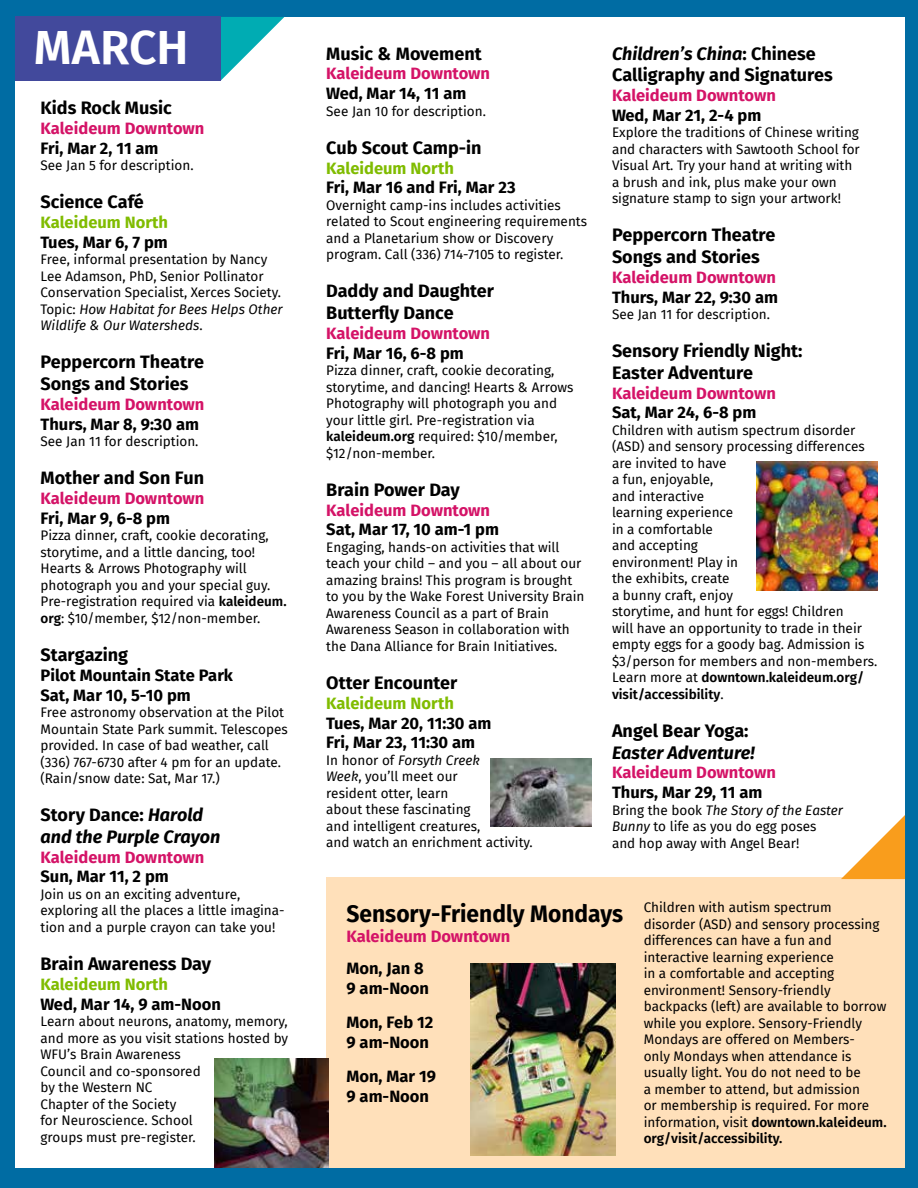
<style>
.page{position:relative;width:918px;height:1188px;background:#006ca3}
.page>*{position:absolute;margin:0;border:0;box-sizing:border-box;transform-origin:0 0}
.t1{font:600 48px "Fira Sans";color:#fff}
.t2{font:700 24px "Fira Sans";color:#000;scale:.95 1}
.t3{font:700 18px/21.6px "Fira Sans";color:#000}
.t4{font:italic 700 18px/21.6px "Fira Sans";color:#000}
.t5{font:700 16.5px/19.8px "Fira Sans";color:#000}
.t6{font:700 16.5px "Fira Sans";color:#d41367}
.t7{font:700 16.5px "Fira Sans";color:#80bc00}
.t8{font:13.5px/16.5px "Fira Sans";color:#000}
.s1{font-style:italic}
.s2{font-weight:600}
.s3{font-style:normal}
</style>
<div class="page">
<div style="left:15px;top:17px;width:890px;height:1151px;background:#fff"></div>
<svg style="left:220px;top:17px;width:64px;height:64px"></svg>
<div style="left:326px;top:878px;width:579px;height:290px;background:#ffe0ba"></div>
<img style="left:470px;top:964px;width:146px;height:192px">
<div style="left:15px;top:17px;width:205px;height:64px;background:#42499c"></div>
<svg style="left:841px;top:815px;width:64px;height:64px"></svg>
<img style="left:490px;top:759px;width:102px;height:67px">
<img style="left:215px;top:1059px;width:114px;height:109px">
<img style="left:757px;top:461px;width:121px;height:130px">
<h1 class="t1" style="left:34px;top:7px;width:156px">MARCH</h1>
<h3 class="t3" style="left:40px;top:96px;width:133px">Kids Rock Music</h3>
<p class="t6" style="left:40px;top:114px;width:165px">Kaleideum Downtown</p>
<p class="t5" style="left:40px;top:137px;width:120px">Fri, Mar 2, 11 am</p>
<p class="t8" style="left:40px;top:157px;width:155px">See Jan 5 for description.</p>
<h3 class="t3" style="left:40px;top:190px;width:105px">Science Café</h3>
<p class="t7" style="left:40px;top:208px;width:129px">Kaleideum North</p>
<p class="t5" style="left:40px;top:231px;width:129px">Tues, Mar 6, 7 pm</p>
<p class="t8" style="left:40px;top:251px;width:244px">Free, informal presentation by Nancy Lee Adamson, PhD, Senior Pollinator Conservation Specialist, Xerces Society.<br>Topic: <span class="s1">How Habitat for Bees Helps Other Wildlife &amp; Our Watersheds</span>.</p>
<h3 class="t3" style="left:40px;top:350px;width:165px">Peppercorn Theatre<br>Songs and Stories</h3>
<p class="t6" style="left:40px;top:390px;width:165px">Kaleideum Downtown</p>
<p class="t5" style="left:40px;top:413px;width:160px">Thurs, Mar 8, 9:30 am</p>
<p class="t8" style="left:40px;top:433px;width:160px">See Jan 11 for description.</p>
<h3 class="t3" style="left:40px;top:466px;width:165px">Mother and Son Fun</h3>
<p class="t6" style="left:40px;top:484px;width:165px">Kaleideum Downtown</p>
<p class="t5" style="left:40px;top:507px;width:131px">Fri, Mar 9, 6-8 pm</p>
<p class="t8" style="left:40px;top:527px;width:248px">Pizza dinner, craft, cookie decorating, storytime, and a little dancing, too!<br>Hearts &amp; Arrows Photography will photograph you and your special guy.<br>Pre-registration required via <span class="s2">kaleideum. org</span>: $10/member, $12/non-member.</p>
<h3 class="t3" style="left:40px;top:643px;width:89px">Stargazing</h3>
<p class="t5" style="left:40px;top:664px;width:194px">Pilot Mountain State Park<br>Sat, Mar 10, 5-10 pm</p>
<p class="t8" style="left:40px;top:704px;width:249px">Free astronomy observation at the Pilot Mountain State Park summit. Telescopes provided. In case of bad weather, call (336) 767-6730 after 4 pm for an update. (Rain/snow date: Sat, Mar 17.)</p>
<h3 class="t4" style="left:40px;top:803px;width:181px"><span class="s3">Story Dance:</span> Harold and the Purple Crayon</h3>
<p class="t6" style="left:40px;top:843px;width:165px">Kaleideum Downtown</p>
<p class="t5" style="left:40px;top:866px;width:130px">Sun, Mar 11, 2 pm</p>
<p class="t8" style="left:40px;top:886px;width:246px">Join us on an exciting adventure, exploring all the places a little imagina&shy;tion and a purple crayon can take you!</p>
<h3 class="t3" style="left:40px;top:952px;width:172px">Brain Awareness Day</h3>
<p class="t7" style="left:40px;top:970px;width:129px">Kaleideum North</p>
<p class="t5" style="left:40px;top:993px;width:182px">Wed, Mar 14, 9 am-Noon</p>
<p class="t8" style="left:40px;top:1013px;width:249px">Learn about neurons, anatomy, memory, and more as you visit stations hosted by<br>WFU’s Brain Awareness<br>Council and co-sponsored<br>by the Western NC<br>Chapter of the Society<br>for Neuroscience. School<br>groups must pre-register.</p>
<h3 class="t3" style="left:326px;top:41px;width:157px">Music &amp; Movement</h3>
<p class="t6" style="left:326px;top:60px;width:165px">Kaleideum Downtown</p>
<p class="t5" style="left:326px;top:82px;width:142px">Wed, Mar 14, 11 am</p>
<p class="t8" style="left:326px;top:102px;width:161px">See Jan 10 for description.</p>
<h3 class="t3" style="left:326px;top:135px;width:157px">Cub Scout Camp-in</h3>
<p class="t7" style="left:326px;top:154px;width:129px">Kaleideum North</p>
<p class="t5" style="left:326px;top:177px;width:191px">Fri, Mar 16 and Fri, Mar 23</p>
<p class="t8" style="left:326px;top:197px;width:262px">Overnight camp-ins includes activities related to Scout engineering requirements and a Planetarium show or Discovery program. Call (336) 714-7105 to register.</p>
<h3 class="t3" style="left:326px;top:279px;width:169px">Daddy and Daughter<br>Butterfly Dance</h3>
<p class="t6" style="left:326px;top:319px;width:165px">Kaleideum Downtown</p>
<p class="t5" style="left:326px;top:342px;width:139px">Fri, Mar 16, 6-8 pm</p>
<p class="t8" style="left:326px;top:362px;width:249px">Pizza dinner, craft, cookie decorating, storytime, and dancing! Hearts &amp; Arrows Photography will photograph you and your little girl. Pre-registration via <span class="s2">kaleideum.org</span> required: $10/member, $12/non-member.</p>
<h3 class="t3" style="left:326px;top:477px;width:135px">Brain Power Day</h3>
<p class="t6" style="left:326px;top:496px;width:165px">Kaleideum Downtown</p>
<p class="t5" style="left:326px;top:519px;width:174px">Sat, Mar 17, 10 am-1 pm</p>
<p class="t8" style="left:326px;top:539px;width:260px">Engaging, hands-on activities that will teach your child – and you – all about our amazing brains! This program is brought to you by the Wake Forest University Brain Awareness Council as a part of Brain Awareness Season in collaboration with the Dana Alliance for Brain Initiatives.</p>
<h3 class="t3" style="left:326px;top:671px;width:133px">Otter Encounter</h3>
<p class="t7" style="left:326px;top:689px;width:129px">Kaleideum North</p>
<p class="t5" style="left:326px;top:712px;width:167px">Tues, Mar 20, 11:30 am<br>Fri, Mar 23, 11:30 am</p>
<p class="t8" style="left:326px;top:752px;width:208px">In honor of <span class="s1">Forsyth Creek<br>Week</span>, you’ll meet our<br>resident otter, learn<br>about these fascinating<br>and intelligent creatures,<br>and watch an enrichment activity.</p>
<h3 class="t3" style="left:612px;top:41px;width:222px"><span class="s1">Children’s China</span>: Chinese<br>Calligraphy and Signatures</h3>
<p class="t6" style="left:612px;top:81px;width:165px">Kaleideum Downtown</p>
<p class="t5" style="left:612px;top:104px;width:151px">Wed, Mar 21, 2-4 pm</p>
<p class="t8" style="left:612px;top:124px;width:249px">Explore the traditions of Chinese writing and characters with Sawtooth School for Visual Art. Try your hand at writing with a brush and ink, plus make your own signature stamp to sign your artwork!</p>
<h3 class="t3" style="left:612px;top:223px;width:165px">Peppercorn Theatre<br>Songs and Stories</h3>
<p class="t6" style="left:612px;top:263px;width:165px">Kaleideum Downtown</p>
<p class="t5" style="left:612px;top:286px;width:168px">Thurs, Mar 22, 9:30 am</p>
<p class="t8" style="left:612px;top:306px;width:160px">See Jan 11 for description.</p>
<h3 class="t3" style="left:612px;top:339px;width:192px">Sensory Friendly Night:<br>Easter Adventure</h3>
<p class="t6" style="left:612px;top:379px;width:165px">Kaleideum Downtown</p>
<p class="t5" style="left:612px;top:402px;width:146px">Sat, Mar 24, 6-8 pm</p>
<p class="t8" style="left:612px;top:422px;width:267px">Children with autism spectrum disorder (ASD) and sensory processing differences are invited to have<br>a fun, enjoyable,<br>and interactive<br>learning experience<br>in a comfortable<br>and accepting<br>environment! Play in<br>the exhibits, create<br>a bunny craft, enjoy<br>storytime, and hunt for eggs! Children<br>will have an opportunity to trade in their empty eggs for a goody bag. Admission is $3/person for members and non-members.<br>Learn more at <span class="s2">downtown.kaleideum.org/ visit/accessibility</span>.</p>
<h3 class="t3" style="left:612px;top:719px;width:138px">Angel Bear Yoga:</h3>
<h3 class="t4" style="left:612px;top:740px;width:144px">Easter Adventure!</h3>
<p class="t6" style="left:612px;top:759px;width:165px">Kaleideum Downtown</p>
<p class="t5" style="left:612px;top:781px;width:152px">Thurs, Mar 29, 11 am</p>
<p class="t8" style="left:612px;top:801px;width:233px">Bring the book <span class="s1">The Story of the Easter<br>Bunny</span> to life as you do egg poses and hop away with Angel Bear!</p>
<h2 class="t2" style="left:346px;top:893px;width:293px">Sensory-Friendly Mondays</h2>
<p class="t6" style="left:346px;top:922px;width:165px">Kaleideum Downtown</p>
<p class="t5" style="left:346px;top:958px;width:84px">Mon, Jan 8<br>9 am-Noon</p>
<p class="t5" style="left:346px;top:1012px;width:88px">Mon, Feb 12<br>9 am-Noon</p>
<p class="t5" style="left:346px;top:1066px;width:91px">Mon, Mar 19<br>9 am-Noon</p>
<p class="t8" style="left:644px;top:899px;width:245px">Children with autism spectrum disorder (ASD) and sensory processing differences can have a fun and interactive learning experience<br>in a comfortable and accepting environment! Sensory-friendly backpacks (left) are available to borrow while you explore. Sensory-Friendly Mondays are offered on Members-<br>only Mondays when attendance is usually light. You do not need to be<br>a member to attend, but admission<br>or membership is required. For more information, visit <span class="s2">downtown.kaleideum. org/visit/accessibility.</span></p>
</div>
